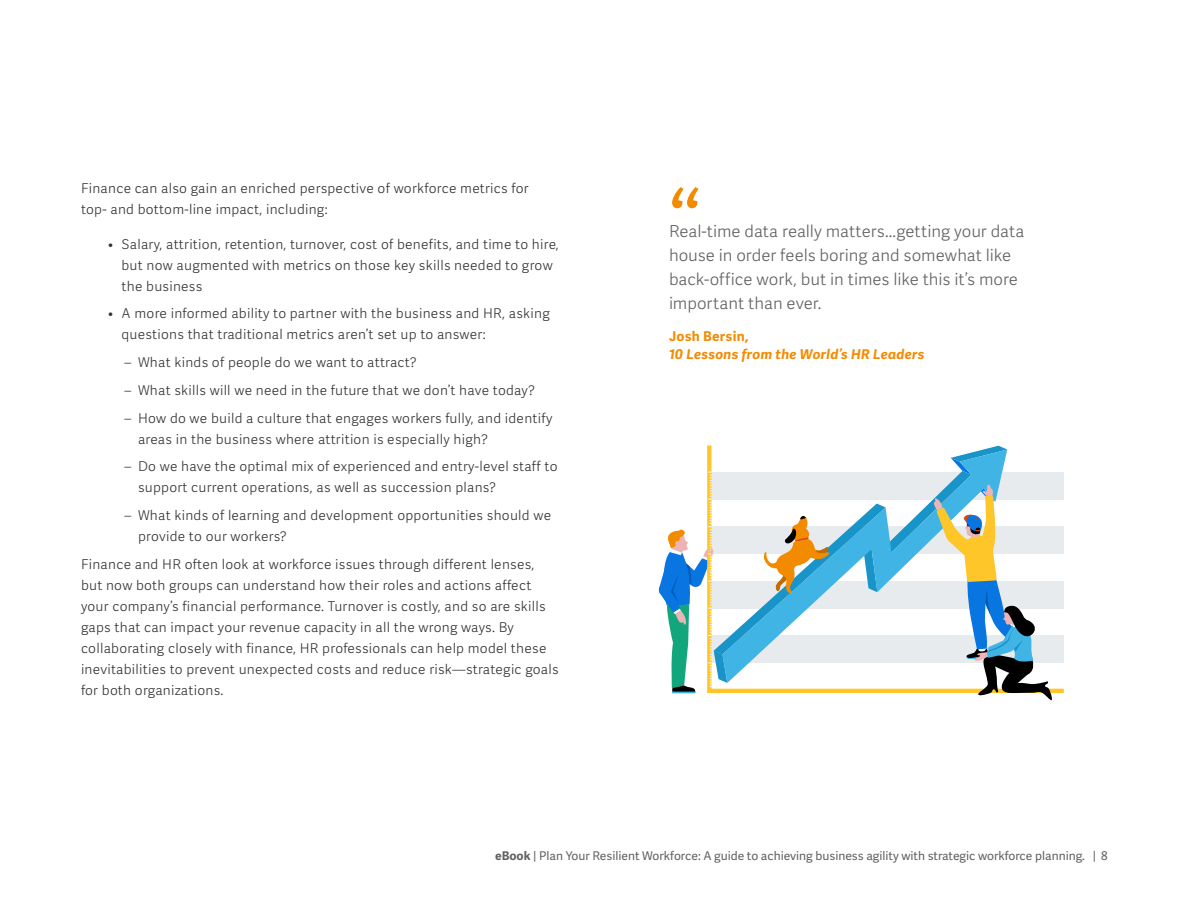
<style>
.page{position:relative;width:1188px;height:918px;background:#fff}
.page>*{position:absolute;margin:0;border:0;box-sizing:border-box;transform-origin:0 0}
.Quote__Large_Quote{font:300 97.5px "Workday Adelle Sans";color:#f38b00}
.Quote__In_Body{font:300 16.5px/24px "Workday Adelle Sans";color:#616161}
.Body{font:300 13.5px/21px "Workday Adelle Sans";letter-spacing:.02em;color:#333}
.Quote__Credit_In_Bod{font:italic 700 13.5px/18px "Workday Adelle Sans";letter-spacing:.02em;color:#f38b00}
.t1{font:12px "Workday Adelle Sans";color:#616161}
.s1{font-style:normal}
.s2{font-weight:700}
</style>
<div class="page">
<svg style="left:707px;top:445px;width:357px;height:248px"></svg>
<svg style="left:659px;top:446px;width:393px;height:254px"></svg>
<p class="Body" style="left:81px;top:178px;width:449px">Finance can also gain an enriched perspective of workforce metrics for top- and bottom-line impact, including:</p>
<p class="Body" style="left:122px;top:234px;width:439px;text-indent:-14px">• Salary, attrition, retention, turnover, cost of benefits, and time to hire, but now augmented with metrics on those key skills needed to grow the business</p>
<p class="Body" style="left:122px;top:304px;width:430px;text-indent:-14px">• A more informed ability to partner with the business and HR, asking questions that traditional metrics aren’t set up to answer:</p>
<p class="Body" style="left:125px;top:352px;width:294px">– What kinds of people do we want to attract?</p>
<p class="Body" style="left:125px;top:380px;width:412px">– What skills will we need in the future that we don’t have today?</p>
<p class="Body" style="left:138px;top:408px;width:416px;text-indent:-14px">– How do we build a culture that engages workers fully, and identify areas in the business where attrition is especially high?</p>
<p class="Body" style="left:138px;top:457px;width:421px;text-indent:-14px">– Do we have the optimal mix of experienced and entry-level staff to support current operations, as well as succession plans?</p>
<p class="Body" style="left:138px;top:505px;width:415px;text-indent:-14px">– What kinds of learning and development opportunities should we provide to our workers?</p>
<p class="Body" style="left:81px;top:554px;width:479px">Finance and HR often look at workforce issues through different lenses, but now both groups can understand how their roles and actions affect your company’s financial performance. Turnover is costly, and so are skills gaps that can impact your revenue capacity in all the wrong ways. By collaborating closely with finance, HR professionals can help model these inevitabilities to prevent unexpected costs and reduce risk—strategic goals for both organizations.</p>
<p class="Quote__Large_Quote" style="left:669px;top:172px;width:34px">“</p>
<p class="Quote__In_Body" style="left:669px;top:220px;width:357px">Real-time data really matters...getting your data house in order feels boring and somewhat like back-office work, but in times like this it’s more important than ever.</p>
<p class="Quote__Credit_In_Bod" style="left:669px;top:327px;width:257px"><span class="s1">Josh Bersin,<br></span>10 Lessons from the World’s HR Leaders</p>
<p class="t1" style="left:495px;top:849px;width:614px"><span class="s2">eBook</span> | Plan Your Resilient Workforce: A guide to achieving business agility with strategic workforce planning. | 8</p>
</div>
